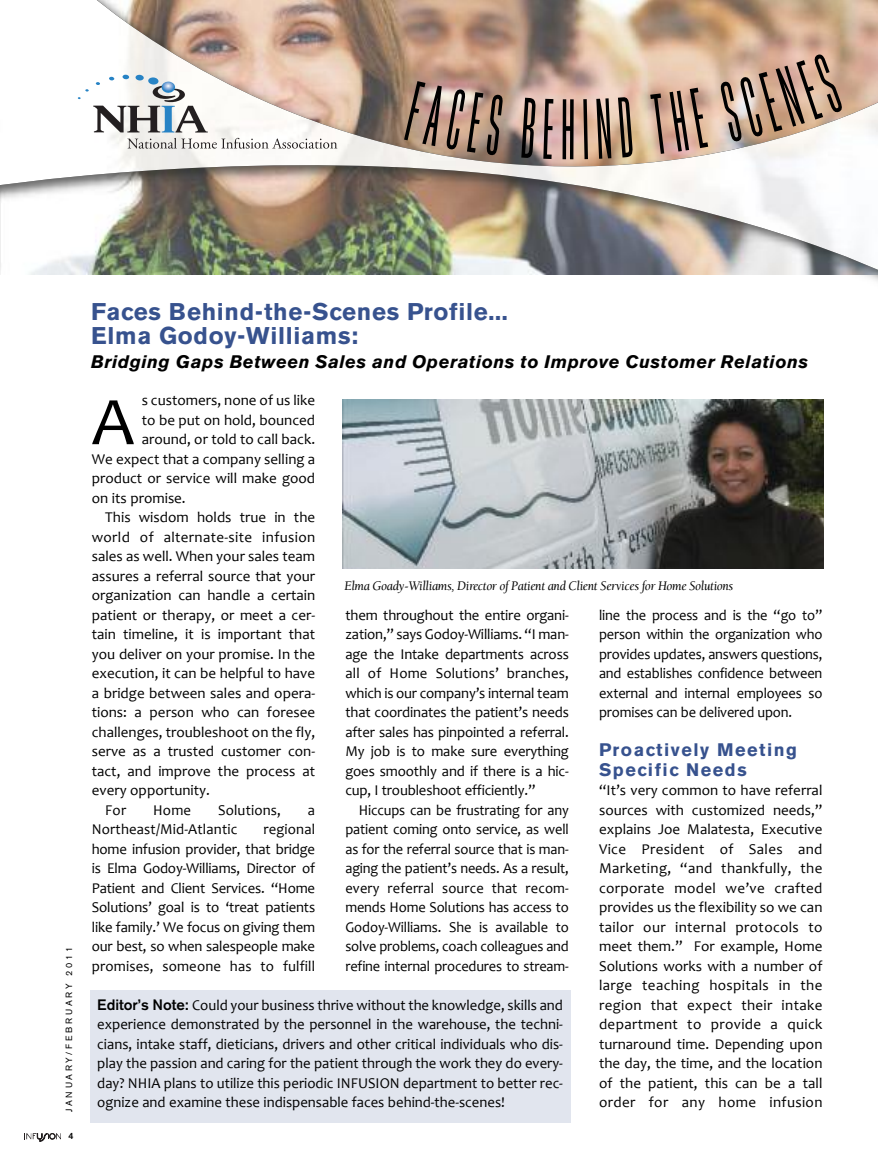
<style>
.page{position:relative;width:878px;height:1175px;background:#fff}
.page>*{position:absolute;margin:0;border:0;box-sizing:border-box;transform-origin:0 0}
.t1{font:90px "B Bee";color:#000;scale:.75 1}
.t2{font:68.85px "Candara";color:#000}
.t3{font:700 24px/24px "Akzidenz Grotesk BE";letter-spacing:.03em;color:#37528e}
.t4{font:italic 700 18px "Akzidenz Grotesk BE";letter-spacing:.03em;color:#000}
.t5{font:700 18px/19.5px "Akzidenz Grotesk BE";letter-spacing:.085em;color:#37528e}
.t6{font:15px/19.5px "Candara";color:#000;text-align:justify}
.t7{font:15px/19.5px "Candara";color:#000;text-align:justify;scale:.96 1}
.t8{font:15px "Candara";letter-spacing:.02em;color:#000}
.t9{font:italic 13.5px "Berkeley";letter-spacing:-.025em;color:#000;scale:.95 1}
.t10{font:9px "Akzidenz Grotesk BE";letter-spacing:.29em;color:#000}
.t11{font:500 9px "Akzidenz Grotesk BE";color:#000}
.s1{font-family:"Akzidenz Grotesk BE";font-weight:500}
</style>
<div class="page">
<svg style="left:24px;top:1133px;width:37px;height:8px"></svg>
<svg style="left:0;top:270px;width:878px;height:6px"></svg>
<img style="left:0;top:0;width:878px;height:270px">
<svg style="left:78px;top:75px;width:259px;height:74px"></svg>
<div style="left:90px;top:990px;width:480px;height:132px;background:#e1e5ee"></div>
<img style="left:343px;top:399px;width:481px;height:169px">
<svg style="left:404px;top:81px;width:99px;height:75px;background:#c2a290"></svg>
<svg style="left:521px;top:98px;width:15px;height:60px"></svg>
<svg style="left:543px;top:99px;width:10px;height:60px"></svg>
<svg style="left:583px;top:99px;width:5px;height:60px"></svg>
<svg style="left:596px;top:98px;width:15px;height:61px"></svg>
<svg style="left:618px;top:97px;width:15px;height:60px"></svg>
<svg style="left:650px;top:88px;width:58px;height:66px;background:#d9b19c"></svg>
<svg style="left:719px;top:53px;width:124px;height:89px;background:#dab9a3"></svg>
<h1 class="t1" style="left:561px;top:100px;width:20px">H</h1>
<p class="t10" style="left:66px;top:1112px;width:167px;rotate:-90deg">JANUARY/FEBRUARY 2011</p>
<p class="t11" style="left:68px;top:1132px;width:7px">4</p>
<h3 class="t3" style="left:91px;top:301px;width:418px">Faces Behind-the-Scenes Profile...<br>Elma Godoy-Williams:</h3>
<p class="t4" style="left:91px;top:355px;width:718px">Bridging Gaps Between Sales and Operations to Improve Customer Relations</p>
<h2 class="t2" style="left:92px;top:378px;width:44px">A</h2>
<p class="t6" style="left:142px;top:390px;width:175px">s customers, none of us like</p>
<p class="t6" style="left:142px;top:410px;width:175px">to be put on hold, bounced</p>
<p class="t6" style="left:142px;top:429px;width:175px">around, or told to call back.</p>
<p class="t6" style="left:92px;top:449px;width:225px">We expect that a company selling a</p>
<p class="t6" style="left:92px;top:468px;width:225px">product or service will make good</p>
<p class="t6" style="left:92px;top:488px;width:95px">on its promise.</p>
<p class="t6" style="left:105px;top:507px;width:211px">This wisdom holds true in the</p>
<p class="t8" style="left:92px;top:527px;width:225px">world of alternate-site infusion</p>
<p class="t6" style="left:92px;top:546px;width:225px">sales as well. When your sales team</p>
<p class="t6" style="left:92px;top:566px;width:225px">assures a referral source that your</p>
<p class="t6" style="left:92px;top:585px;width:225px">organization can handle a certain</p>
<p class="t6" style="left:92px;top:605px;width:225px">patient or therapy, or meet a cer-</p>
<p class="t6" style="left:92px;top:624px;width:225px">tain timeline, it is important that</p>
<p class="t6" style="left:92px;top:644px;width:225px">you deliver on your promise. In the</p>
<p class="t6" style="left:92px;top:663px;width:225px">execution, it can be helpful to have</p>
<p class="t6" style="left:92px;top:683px;width:225px">a bridge between sales and opera-</p>
<p class="t6" style="left:92px;top:702px;width:225px">tions: a person who can foresee</p>
<p class="t6" style="left:92px;top:722px;width:225px">challenges, troubleshoot on the fly,</p>
<p class="t6" style="left:92px;top:741px;width:225px">serve as a trusted customer con-</p>
<p class="t6" style="left:92px;top:761px;width:225px">tact, and improve the process at</p>
<p class="t6" style="left:92px;top:780px;width:120px">every opportunity.</p>
<p class="t6" style="left:105px;top:800px;width:22px">For</p>
<p class="t6" style="left:153px;top:800px;width:39px">Home</p>
<p class="t6" style="left:218px;top:800px;width:64px">Solutions,</p>
<p class="t6" style="left:308px;top:800px;width:9px">a</p>
<p class="t6" style="left:92px;top:819px;width:147px">Northeast/Mid-Atlantic</p>
<p class="t9" style="left:344px;top:580px;width:411px">Elma Goady-Williams, Director of Patient and Client Services for Home Solutions</p>
<p class="t7" style="left:599px;top:605px;width:234px">line the process and is the “go to” person within the organization who provides updates, answers questions, and establishes confidence between external and internal employees so promises can be delivered upon.</p>
<p class="t5" style="left:599px;top:741px;width:199px">Proactively Meeting<br>Specific Needs</p>
<p class="t6" style="left:599px;top:780px;width:225px">“It’s very common to have referral sources with customized needs,” explains Joe Malatesta, Executive Vice President of Sales and Marketing, “and thankfully, the corporate model we’ve crafted provides us the flexibility so we can tailor our internal protocols to meet them.” For example, Home Solutions works with a number of large teaching hospitals in the region that expect their intake department to provide a quick turnaround time. Depending upon the day, the time, and the location of the patient, this can be a tall order for any home infusion</p>
<p class="t6" style="left:345px;top:605px;width:225px">them throughout the entire organi&shy;zation,” says Godoy-Williams. “I man&shy;age the Intake departments across all of Home Solutions’ branches, which is our company’s internal team that coordinates the patient’s needs after sales has pinpointed a referral.<br>My job is to make sure everything goes smoothly and if there is a hic&shy;cup, I troubleshoot efficiently.”</p>
<p class="t7" style="left:345px;top:800px;width:234px;text-indent:13px">Hiccups can be frustrating for any patient coming onto service, as well as for the referral source that is man&shy;aging the patient’s needs. As a result, every referral source that recom&shy;mends Home Solutions has access to Godoy-Williams. She is available to solve problems, coach colleagues and refine internal procedures to stream-</p>
<p class="t6" style="left:92px;top:819px;width:225px;text-indent:171px">regional home infusion provider, that bridge is Elma Godoy-Williams, Director of Patient and Client Services. “Home Solutions’ goal is to ‘treat patients like family.’ We focus on giving them our best, so when salespeople make promises, someone has to fulfill</p>
<p class="t6" style="left:97px;top:995px;width:467px"><span class="s1">Editor’s Note:</span> Could your business thrive without the knowledge, skills and experience demonstrated by the personnel in the warehouse, the techni&shy;cians, intake staff, dieticians, drivers and other critical individuals who dis&shy;play the passion and caring for the patient through the work they do every&shy;day? NHIA plans to utilize this periodic INFUSION department to better rec&shy;ognize and examine these indispensable faces behind-the-scenes!</p>
</div>
